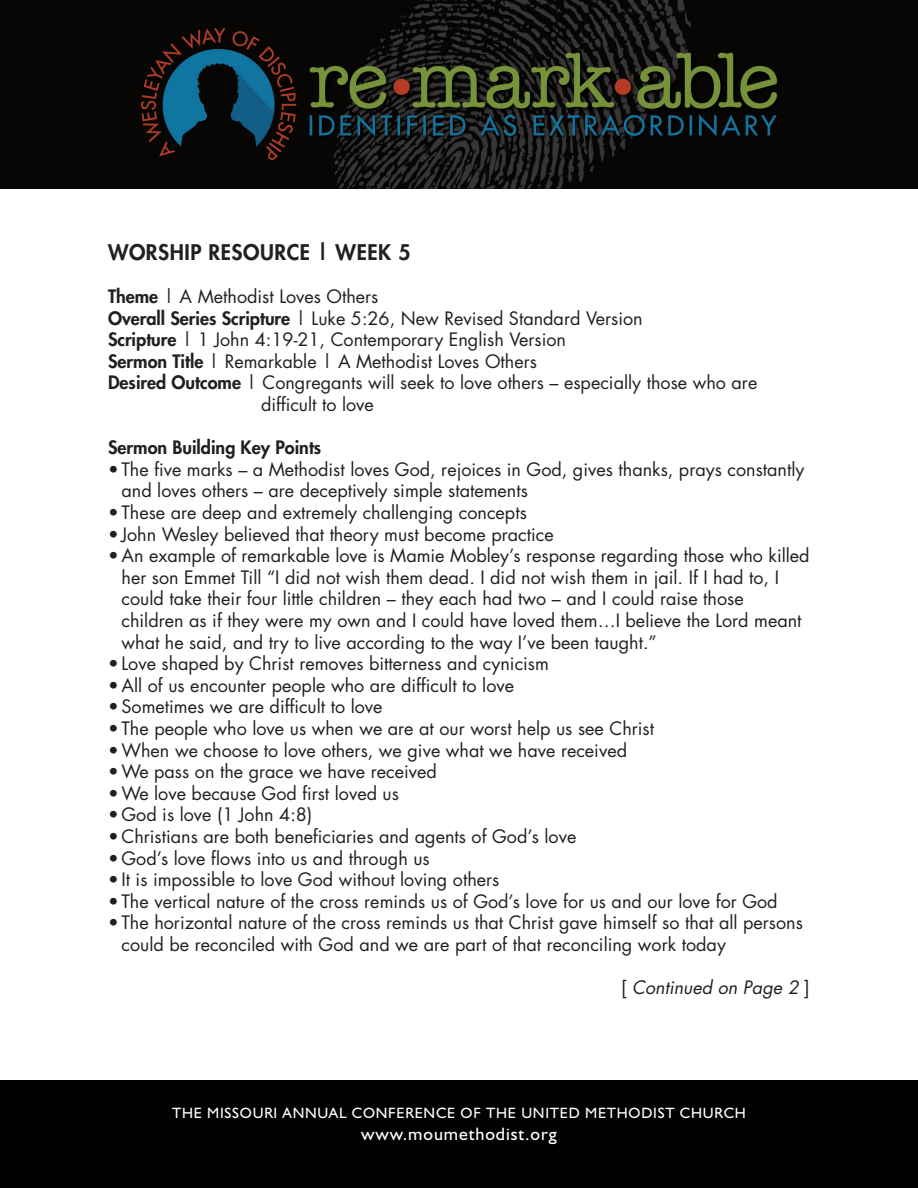
<style>
.page{position:relative;width:918px;height:1188px;background:#fff}
.page>*{position:absolute;margin:0;border:0;box-sizing:border-box;transform-origin:0 0}
.t1{font:800 21px "Futura";letter-spacing:.025em;color:#231f20}
.t2{font:18px/21.6px "Futura";color:#231f20}
.t3{font:800 18px "Futura";color:#231f20}
.t4{font:18px "Humanist 521 BT";letter-spacing:.05em;color:#fff}
.t5{font:italic 18px "Futura";color:#231f20}
.t6{font:15px "Humanist 521 BT";letter-spacing:.05em;color:#fff}
.s1{font-weight:800}
.s2{font-style:normal}
</style>
<div class="page">
<div style="left:0;top:1080px;width:918px;height:108px;background:#010101"></div>
<img style="left:0;top:0;width:918px;height:189px">
<p class="t1" style="left:108px;top:238px;width:304px">WORSHIP RESOURCE | WEEK 5</p>
<p class="t2" style="left:108px;top:285px;width:272px"><span class="s1">Theme</span> | A Methodist Loves Others</p>
<p class="t2" style="left:108px;top:307px;width:536px"><span class="s1">Overall Series Scripture</span> | Luke 5:26, New Revised Standard Version</p>
<p class="t2" style="left:108px;top:328px;width:460px"><span class="s1">Scripture</span> | 1 John 4:19-21, Contemporary English Version</p>
<p class="t2" style="left:108px;top:350px;width:430px"><span class="s1">Sermon Title</span> | Remarkable | A Methodist Loves Others</p>
<p class="t2" style="left:261px;top:372px;width:498px;text-indent:-153px"><span class="s1">Desired Outcome</span> | Congregants will seek to love others – especially those who are difficult to love</p>
<p class="t3" style="left:108px;top:435px;width:215px">Sermon Building Key Points</p>
<p class="t2" style="left:122px;top:458px;width:684px;text-indent:-14px">• The five marks – a Methodist loves God, rejoices in God, gives thanks, prays constantly and loves others – are deceptively simple statements</p>
<p class="t2" style="left:108px;top:501px;width:420px">• These are deep and extremely challenging concepts</p>
<p class="t2" style="left:108px;top:523px;width:447px">• John Wesley believed that theory must become practice</p>
<p class="t2" style="left:108px;top:544px;width:703px">• An example of remarkable love is Mamie Mobley’s response regarding those who killed</p>
<p class="t2" style="left:122px;top:566px;width:659px">her son Emmet Till “I did not wish them dead. I did not wish them in jail. If I had to, I</p>
<p class="t2" style="left:122px;top:588px;width:624px">could take their four little children – they each had two – and I could raise those</p>
<p class="t2" style="left:122px;top:609px;width:682px">children as if they were my own and I could have loved them…I believe the Lord meant</p>
<p class="t2" style="left:122px;top:631px;width:537px">what he said, and try to live according to the way I’ve been taught.”</p>
<p class="t2" style="left:108px;top:652px;width:442px">• Love shaped by Christ removes bitterness and cynicism</p>
<p class="t2" style="left:108px;top:674px;width:408px">• All of us encounter people who are difficult to love</p>
<p class="t2" style="left:108px;top:696px;width:276px">• Sometimes we are difficult to love</p>
<p class="t2" style="left:108px;top:717px;width:548px">• The people who love us when we are at our worst help us see Christ</p>
<p class="t2" style="left:108px;top:739px;width:521px">• When we choose to love others, we give what we have received</p>
<p class="t2" style="left:108px;top:760px;width:330px">• We pass on the grace we have received</p>
<p class="t2" style="left:108px;top:782px;width:293px">• We love because God first loved us</p>
<p class="t2" style="left:108px;top:804px;width:206px">• God is love (1 John 4:8)</p>
<p class="t2" style="left:108px;top:825px;width:470px">• Christians are both beneficiaries and agents of God’s love</p>
<p class="t2" style="left:108px;top:847px;width:323px">• God’s love flows into us and through us</p>
<p class="t2" style="left:108px;top:868px;width:393px">• It is impossible to love God without loving others</p>
<p class="t2" style="left:108px;top:890px;width:671px">• The vertical nature of the cross reminds us of God’s love for us and our love for God</p>
<p class="t2" style="left:122px;top:912px;width:683px;text-indent:-14px">• The horizontal nature of the cross reminds us that Christ gave himself so that all persons could be reconciled with God and we are part of that reconciling work today</p>
<p class="t5" style="left:621px;top:975px;width:190px"><span class="s2">[</span> Continued on Page 2 <span class="s2">]</span></p>
<p class="t6" style="left:172px;top:1104px;width:575px">THE MISSOURI ANNUAL CONFERENCE OF THE UNITED METHODIST CHURCH</p>
<p class="t4" style="left:361px;top:1123px;width:197px">www.moumethodist.org</p>
</div>
